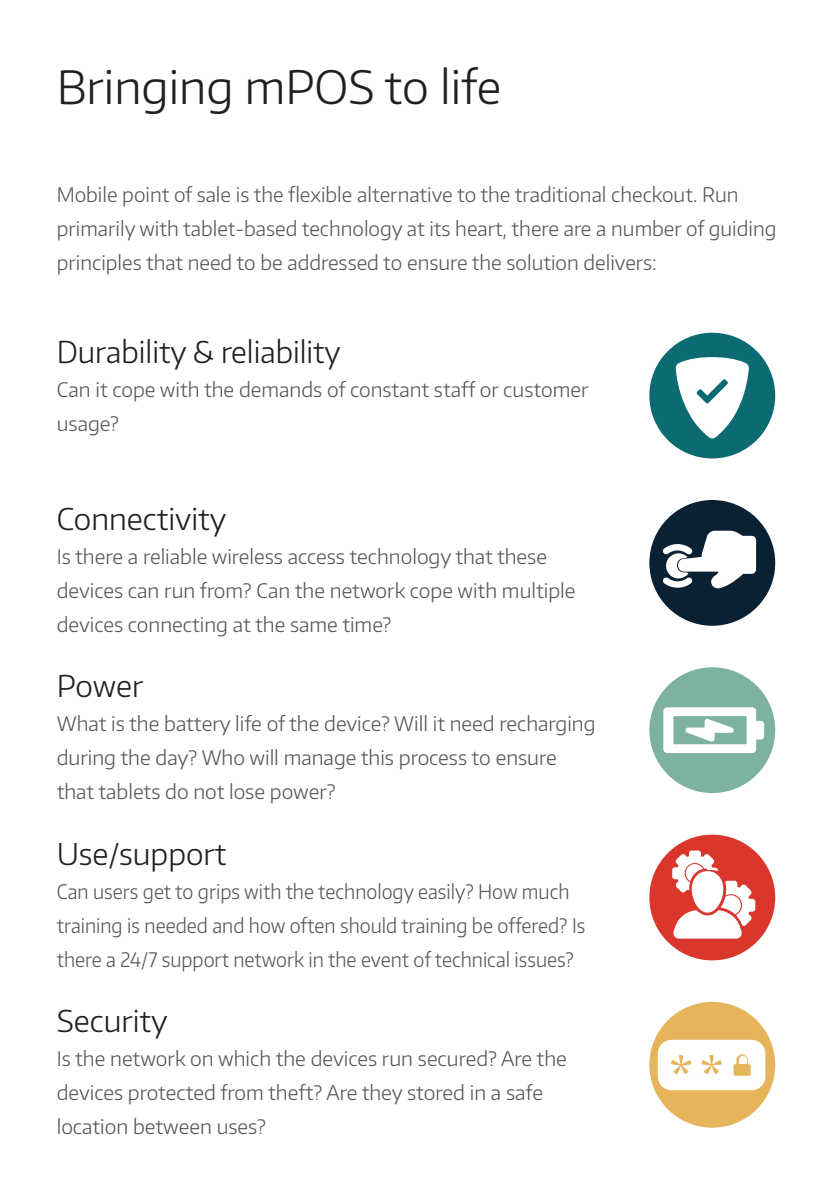
<style>
.page{position:relative;width:840px;height:1191px;background:#fff}
.page>*{position:absolute;margin:0;border:0;box-sizing:border-box;transform-origin:0 0}
.t1{font:300 46px "Encode Sans";color:#231f20}
.t2{font:300 30px "Encode Sans";color:#231f20}
.t3{font:300 20px/34px "Encode Sans";color:#57585a}
.t4{font:300 20px/34px "Encode Sans";color:#57585a;scale:.94 1}
</style>
<div class="page">
<svg style="left:645px;top:496px;width:133px;height:134px;background:#293d4e"></svg>
<div style="left:641px;top:492px;width:141px;height:142px;border:8px solid #fff;border-radius:50%"></div>
<svg style="left:660px;top:529px;width:96px;height:61px"></svg>
<div style="left:645px;top:329px;width:133px;height:133px;background:#0c6a71;border-radius:50%"></div>
<div style="left:641px;top:325px;width:141px;height:141px;border:8px solid #fff;border-radius:50%"></div>
<svg style="left:675px;top:357px;width:74px;height:82px"></svg>
<svg style="left:645px;top:830px;width:133px;height:134px;fill:#db362c"></svg>
<div style="left:641px;top:826px;width:141px;height:142px;border:8px solid #fff;border-radius:50%"></div>
<svg style="left:658px;top:849px;width:98px;height:90px"></svg>
<div style="left:645px;top:663px;width:133px;height:134px;background:#7db1a1;border-radius:50%"></div>
<div style="left:641px;top:659px;width:141px;height:142px;border:8px solid #fff;border-radius:50%"></div>
<svg style="left:663px;top:707px;width:101px;height:46px"></svg>
<div style="left:645px;top:998px;width:133px;height:133px;background:#e5b45b;border-radius:50%"></div>
<div style="left:641px;top:994px;width:141px;height:141px;border:8px solid #fff;border-radius:50%"></div>
<svg style="left:657px;top:1039px;width:109px;height:52px;background:#faf2e4"></svg>
<p class="t1" style="left:57px;top:57px;width:446px">Bringing mPOS to life</p>
<p class="t3" style="left:57px;top:177px;width:720px">Mobile point of sale is the flexible alternative to the traditional checkout. Run primarily with tablet-based technology at its heart, there are a number of guiding principles that need to be addressed to ensure the solution delivers:</p>
<p class="t2" style="left:57px;top:332px;width:285px">Durability &amp; reliability</p>
<p class="t3" style="left:57px;top:371px;width:533px">Can it cope with the demands of constant staff or customer usage?</p>
<p class="t2" style="left:57px;top:499px;width:171px">Connectivity</p>
<p class="t3" style="left:57px;top:539px;width:520px">Is there a reliable wireless access technology that these devices can run from? Can the network cope with multiple devices connecting at the same time?</p>
<p class="t2" style="left:57px;top:666px;width:88px">Power</p>
<p class="t3" style="left:57px;top:706px;width:540px">What is the battery life of the device? Will it need recharging during the day? Who will manage this process to ensure that tablets do not lose power?</p>
<p class="t2" style="left:57px;top:833px;width:171px">Use/support</p>
<p class="t4" style="left:57px;top:873px;width:563px">Can users get to grips with the technology easily? How much training is needed and how often should training be offered? Is there a 24/7 support network in the event of technical issues?</p>
<p class="t2" style="left:57px;top:1001px;width:112px">Security</p>
<p class="t3" style="left:57px;top:1040px;width:511px">Is the network on which the devices run secured? Are the devices protected from theft? Are they stored in a safe location between uses?</p>
</div>
